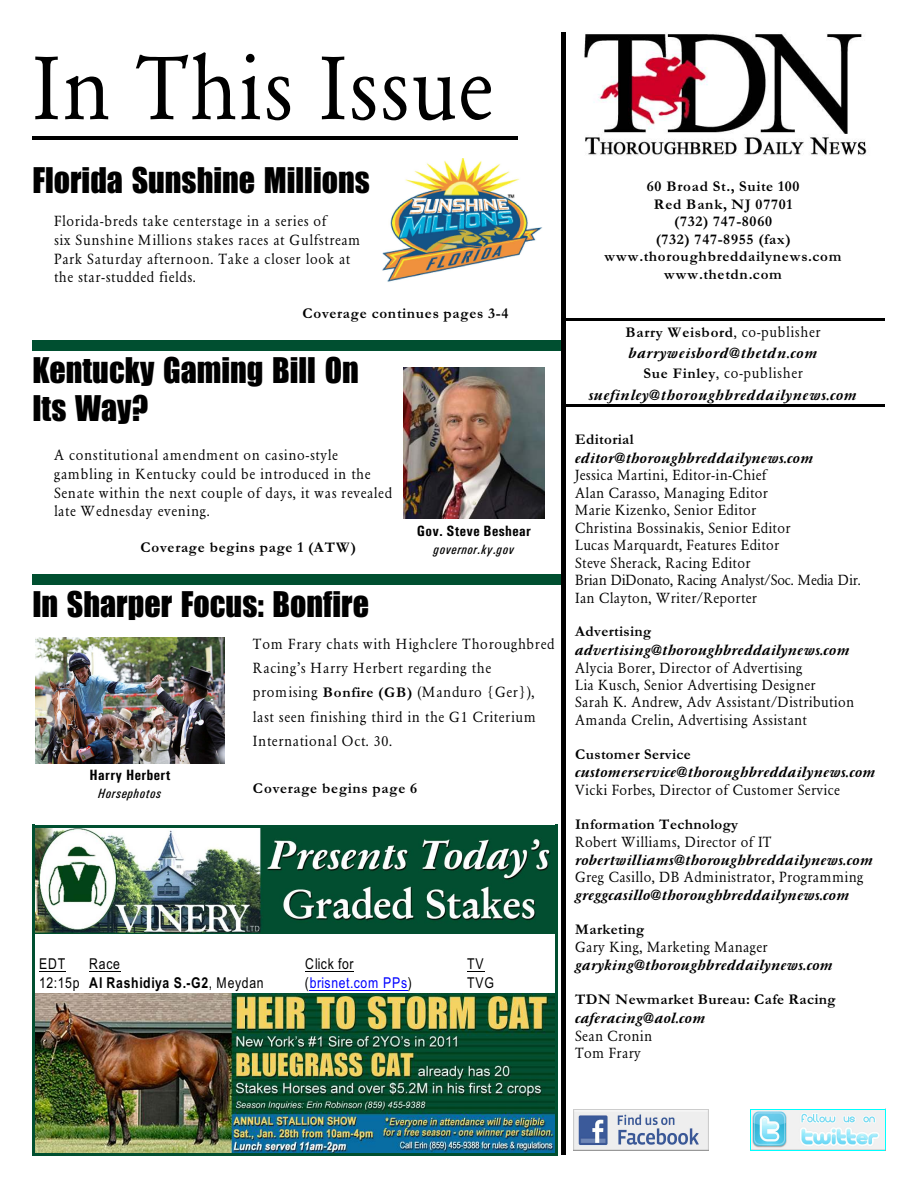
<style>
.page{position:relative;width:918px;height:1188px;background:#fff}
.page>*{position:absolute;margin:0;border:0;box-sizing:border-box;transform-origin:0 0}
.t1{font:91.5px "Garamond Normal";letter-spacing:.005em;color:#000}
.t2{font:36px/37.7px "Billboard";color:#000}
.t3{font:15px/17.5px "Garamond Normal";letter-spacing:.03em;color:#000}
.t4{font:italic 700 15px/17.9px "Garamond Normal";letter-spacing:.025em;color:#000}
.t5{font:700 15px/17.5px "Garamond Normal";letter-spacing:.05em;color:#000;text-align:center}
.t6{font:700 15px/17.9px "Garamond Normal";letter-spacing:.025em;color:#000}
.t7{font:700 15px "Arial Narrow";letter-spacing:.05em;color:#000}
.t8{font:700 15px "Univers Condensed";letter-spacing:.025em;color:#000}
.t9{font:15px "Arial Narrow";letter-spacing:.05em;color:#000}
.t10{font:15px "Arial Narrow";letter-spacing:.04em;color:#00f}
.t11{font:italic 13.5px "Univers Condensed";letter-spacing:.045em;color:#000}
.s1{font-weight:700}
.s2{font-weight:400}
.s3{color:#000}
.s4{font-style:normal}
.s5{font-weight:400;font-style:normal}
.s6{font-weight:700;font-style:italic}
.s7{font-style:italic}
</style>
<div class="page">
<svg style="left:39px;top:971px;width:27px;height:1px"></svg>
<hr style="left:89px;top:971px;width:32px;height:1px;background:#000">
<hr style="left:305px;top:971px;width:49px;height:1px;background:#000">
<svg style="left:467px;top:971px;width:18px;height:1px"></svg>
<hr style="left:310px;top:990px;width:98px;height:1px;background:#00f">
<img style="left:35px;top:994px;width:520px;height:159px">
<img style="left:35px;top:828px;width:520px;height:105px">
<hr style="left:32px;top:825px;width:3px;height:330px;background:#004f30">
<hr style="left:555px;top:825px;width:3px;height:330px;background:#004f30">
<hr style="left:32px;top:825px;width:526px;height:2px;background:#004f30">
<hr style="left:32px;top:1153px;width:526px;height:2px;background:#004f30">
<hr style="left:32px;top:137px;width:486px;height:3px;background:#000">
<div style="left:32px;top:340px;width:529px;height:11px;background:#004f30"></div>
<div style="left:32px;top:575px;width:529px;height:10px;background:#004f30"></div>
<hr style="left:562px;top:32px;width:4px;height:1123px;background:#000">
<img style="left:752px;top:1110px;width:133px;height:40px">
<hr style="left:751px;top:1109px;width:1px;height:41px;background:#0ff">
<hr style="left:885px;top:1109px;width:1px;height:41px;background:#0ff">
<hr style="left:751px;top:1109px;width:134px;height:1px;background:#0ff">
<hr style="left:751px;top:1150px;width:134px;height:1px;background:#0ff">
<img style="left:584px;top:34px;width:283px;height:121px">
<hr style="left:562px;top:318px;width:323px;height:3px;background:#000">
<hr style="left:562px;top:404px;width:323px;height:2px;background:#000">
<img style="left:574px;top:1110px;width:135px;height:40px">
<img style="left:382px;top:159px;width:160px;height:123px">
<img style="left:404px;top:367px;width:141px;height:152px">
<img style="left:36px;top:637px;width:189px;height:126px">
<p class="t1" style="left:32px;top:52px;width:462px">In This Issue</p>
<p class="t2" style="left:32px;top:162px;width:339px">Florida Sunshine Millions</p>
<p class="t3" style="left:54px;top:213px;width:308px;line-height:18.6px">Florida-breds take centerstage in a series of<br>six Sunshine Millions stakes races at Gulfstream Park Saturday afternoon. Take a closer look at the star-studded fields.</p>
<p class="t5" style="left:302px;top:307px;width:208px">Coverage continues pages 3-4</p>
<p class="t2" style="left:32px;top:352px;width:328px">Kentucky Gaming Bill On<br>Its Way?</p>
<p class="t3" style="left:54px;top:447px;width:339px;line-height:18.6px">A constitutional amendment on casino-style gambling in Kentucky could be introduced in the Senate within the next couple of days, it was revealed late Wednesday evening.</p>
<p class="t5" style="left:140px;top:541px;width:217px">Coverage begins page 1 (ATW)</p>
<p class="t2" style="left:32px;top:586px;width:338px">In Sharper Focus: Bonfire</p>
<p class="t3" style="left:253px;top:633px;width:303px;line-height:24.2px">Tom Frary chats with Highclere Thoroughbred Racing’s Harry Herbert regarding the promising <span class="s1">Bonfire (GB)</span> (Manduro {Ger}), last seen finishing third in the G1 Criterium International Oct. 30.</p>
<p class="t5" style="left:253px;top:781px;width:166px">Coverage begins page 6</p>
<p class="t8" style="left:417px;top:525px;width:116px">Gov. Steve Beshear</p>
<p class="t11" style="left:434px;top:544px;width:82px">governor.ky.gov</p>
<p class="t8" style="left:89px;top:770px;width:82px">Harry Herbert</p>
<p class="t11" style="left:98px;top:789px;width:65px">Horsephotos</p>
<p class="t9" style="left:39px;top:958px;width:28px">EDT</p>
<p class="t9" style="left:89px;top:958px;width:32px">Race</p>
<p class="t9" style="left:305px;top:958px;width:50px">Click for</p>
<p class="t9" style="left:467px;top:958px;width:18px">TV</p>
<p class="t7" style="left:39px;top:977px;width:226px"><span class="s2">12:15p</span> Al Rashidiya S.-G2<span class="s2">, Meydan</span></p>
<p class="t10" style="left:305px;top:977px;width:109px"><span class="s3">(</span>brisnet.com PPs<span class="s3">)</span></p>
<p class="t9" style="left:467px;top:977px;width:28px">TVG</p>
<p class="t5" style="left:604px;top:179px;width:239px">60 Broad St., Suite 100<br>Red Bank, NJ 07701<br>(732) 747-8060<br>(732) 747-8955 (fax) www.thoroughbreddailynews.com www.thetdn.com</p>
<p class="t4" style="left:589px;top:322px;width:269px;line-height:21px;text-align:center"><span class="s4">Barry Weisbord</span><span class="s5">, co-publisher </span>barryweisbord@thetdn.com<br><span class="s4">Sue Finley</span><span class="s5">, co-publisher </span>suefinley@thoroughbreddailynews.com</p>
<p class="t3" style="left:575px;top:432px;width:288px"><span class="s1">Editorial </span><span class="s6">editor@thoroughbreddailynews.com<br></span>Jessica Martini, Editor-in-Chief<br>Alan Carasso, Managing Editor<br>Marie Kizenko, Senior Editor<br>Christina Bossinakis, Senior Editor<br>Lucas Marquardt, Features Editor<br>Steve Sherack, Racing Editor<br>Brian DiDonato, Racing Analyst/Soc. Media Dir.<br>Ian Clayton, Writer/Reporter</p>
<p class="t3" style="left:575px;top:624px;width:280px"><span class="s1">Advertising </span><span class="s6">advertising@thoroughbreddailynews.com </span>Alycia Borer, Director of Advertising<br>Lia Kusch, Senior Advertising Designer<br>Sarah K. Andrew, Adv Assistant/Distribution Amanda Crelin, Advertising Assistant</p>
<p class="t4" style="left:575px;top:746px;width:302px"><span class="s4">Customer Service </span>customerservice@thoroughbreddailynews.com<br><span class="s5">Vicki Forbes, Director of Customer Service</span></p>
<p class="t4" style="left:575px;top:816px;width:299px"><span class="s4">Information Technology<br></span><span class="s5">Robert Williams, Director of IT </span>robertwilliams@thoroughbreddailynews.com <span class="s5">Greg Casillo, DB Administrator, Programming </span>greggcasillo@thoroughbreddailynews.com</p>
<p class="t4" style="left:575px;top:922px;width:259px"><span class="s4">Marketing<br></span><span class="s5">Gary King, Marketing Manager </span>garyking@thoroughbreddailynews.com</p>
<p class="t6" style="left:575px;top:993px;width:262px">TDN Newmarket Bureau: Cafe Racing <span class="s7">caferacing@aol.com<br></span><span class="s2">Sean Cronin<br>Tom Frary</span></p>
</div>
